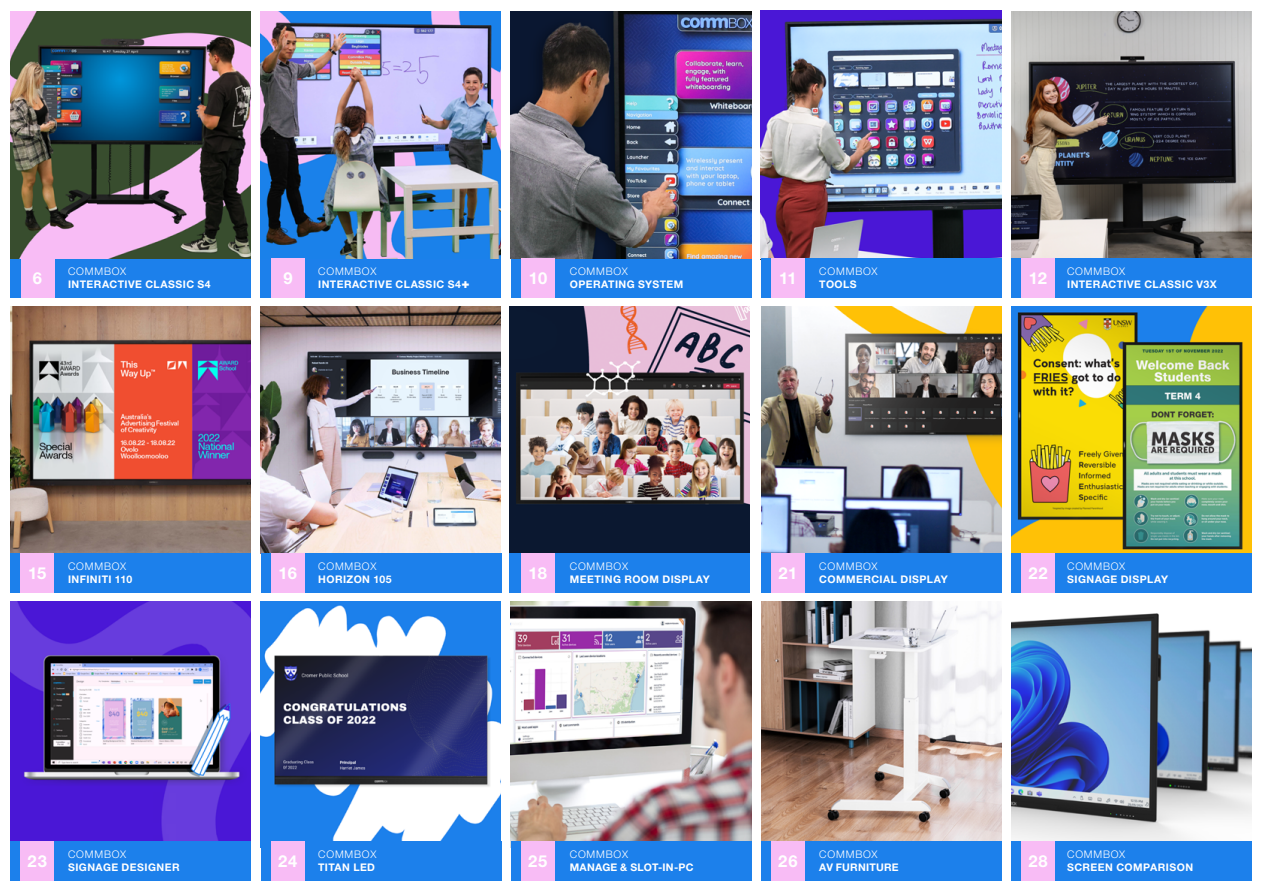
<style>
.page{position:relative;width:1263px;height:893px;background:#fff}
.page>*{position:absolute;margin:0;border:0;box-sizing:border-box;transform-origin:0 0}
.t1{font:700 16.5px "Helvetica Neue LT Pro";letter-spacing:.03em;color:#fff}
.t2{font:700 10.5px/12.6px "Helvetica Neue LT Pro";letter-spacing:.045em;color:#fff}
.t3{font:300 10.5px "Helvetica Neue LT Pro";letter-spacing:.08em;color:#fff}
.t4{font:700 10.5px "Helvetica Neue LT Pro";letter-spacing:.025em;color:#fff}
.s1{font-weight:300}
.s2{font-weight:900;font-size:13.5px}
</style>
<div class="page">
<img style="left:10px;top:601px;width:241px;height:240px">
<img style="left:511px;top:601px;width:240px;height:240px">
<img style="left:761px;top:11px;width:240px;height:247px">
<div style="left:10px;top:258px;width:241px;height:40px;background:#1c80eb"></div>
<div style="left:261px;top:258px;width:240px;height:40px;background:#1c80eb"></div>
<div style="left:511px;top:258px;width:240px;height:40px;background:#1c80eb"></div>
<div style="left:761px;top:258px;width:240px;height:40px;background:#1c80eb"></div>
<img style="left:10px;top:12px;width:241px;height:246px">
<img style="left:261px;top:12px;width:240px;height:246px">
<img style="left:511px;top:12px;width:240px;height:246px">
<img style="left:1011px;top:12px;width:240px;height:246px">
<div style="left:21px;top:258px;width:33px;height:40px;background:#f8bcf5"></div>
<div style="left:271px;top:258px;width:34px;height:40px;background:#f8bcf5"></div>
<div style="left:521px;top:258px;width:34px;height:40px;background:#f8bcf5"></div>
<div style="left:1011px;top:258px;width:240px;height:40px;background:#1c80eb"></div>
<div style="left:1021px;top:258px;width:33px;height:40px;background:#f8bcf5"></div>
<div style="left:771px;top:258px;width:33px;height:40px;background:#f8bcf5"></div>
<img style="left:261px;top:601px;width:240px;height:240px">
<img style="left:761px;top:601px;width:240px;height:240px">
<img style="left:1011px;top:613px;width:240px;height:228px">
<img style="left:10px;top:307px;width:241px;height:246px">
<img style="left:509px;top:307px;width:241px;height:246px">
<img style="left:261px;top:307px;width:240px;height:246px">
<img style="left:761px;top:307px;width:240px;height:246px">
<img style="left:1011px;top:307px;width:240px;height:246px">
<div style="left:10px;top:553px;width:241px;height:40px;background:#1c80eb"></div>
<div style="left:261px;top:553px;width:240px;height:40px;background:#1c80eb"></div>
<div style="left:509px;top:553px;width:241px;height:40px;background:#1c80eb"></div>
<div style="left:761px;top:553px;width:240px;height:40px;background:#1c80eb"></div>
<div style="left:21px;top:553px;width:33px;height:40px;background:#f8bcf5"></div>
<div style="left:271px;top:553px;width:33px;height:40px;background:#f8bcf5"></div>
<div style="left:521px;top:553px;width:33px;height:40px;background:#f8bcf5"></div>
<div style="left:771px;top:553px;width:33px;height:40px;background:#f8bcf5"></div>
<div style="left:1011px;top:553px;width:240px;height:40px;background:#1c80eb"></div>
<div style="left:1021px;top:553px;width:34px;height:40px;background:#f8bcf5"></div>
<div style="left:10px;top:841px;width:241px;height:40px;background:#1c80eb"></div>
<div style="left:261px;top:841px;width:240px;height:40px;background:#1c80eb"></div>
<div style="left:511px;top:841px;width:240px;height:40px;background:#1c80eb"></div>
<div style="left:761px;top:841px;width:240px;height:40px;background:#1c80eb"></div>
<div style="left:21px;top:841px;width:33px;height:40px;background:#f8bcf5"></div>
<div style="left:271px;top:841px;width:33px;height:40px;background:#f8bcf5"></div>
<div style="left:521px;top:841px;width:33px;height:40px;background:#f8bcf5"></div>
<div style="left:771px;top:841px;width:33px;height:40px;background:#f8bcf5"></div>
<div style="left:1011px;top:841px;width:240px;height:40px;background:#1c80eb"></div>
<div style="left:1021px;top:841px;width:34px;height:40px;background:#f8bcf5"></div>
<p class="t3" style="left:68px;top:265px;width:60px">COMMBOX</p>
<p class="t2" style="left:318px;top:265px;width:153px"><span class="s1">COMMBOX<br></span>INTERACTIVE CLASSIC S4<span class="s2">+</span></p>
<p class="t3" style="left:570px;top:265px;width:60px">COMMBOX</p>
<p class="t3" style="left:819px;top:265px;width:60px">COMMBOX</p>
<p class="t2" style="left:819px;top:277px;width:39px">TOOLS</p>
<h1 class="t1" style="left:33px;top:268px;width:11px">6</h1>
<p class="t2" style="left:68px;top:277px;width:144px">INTERACTIVE CLASSIC S4</p>
<h1 class="t1" style="left:283px;top:268px;width:11px">9</h1>
<h1 class="t1" style="left:529px;top:268px;width:20px">10</h1>
<h1 class="t1" style="left:1029px;top:268px;width:20px">12</h1>
<h1 class="t1" style="left:779px;top:268px;width:19px">11</h1>
<p class="t2" style="left:570px;top:277px;width:115px">OPERATING SYSTEM</p>
<p class="t3" style="left:1067px;top:265px;width:60px">COMMBOX</p>
<p class="t2" style="left:1067px;top:277px;width:151px">INTERACTIVE CLASSIC V3X</p>
<p class="t3" style="left:68px;top:560px;width:60px">COMMBOX</p>
<p class="t2" style="left:68px;top:573px;width:66px">INFINITI 110</p>
<p class="t3" style="left:318px;top:560px;width:60px">COMMBOX</p>
<p class="t2" style="left:318px;top:573px;width:75px">HORIZON 105</p>
<p class="t3" style="left:570px;top:560px;width:60px">COMMBOX</p>
<p class="t2" style="left:570px;top:573px;width:141px">MEETING ROOM DISPLAY</p>
<p class="t3" style="left:819px;top:560px;width:60px">COMMBOX</p>
<p class="t2" style="left:819px;top:573px;width:130px">COMMERCIAL DISPLAY</p>
<h1 class="t1" style="left:28px;top:563px;width:20px">15</h1>
<h1 class="t1" style="left:278px;top:563px;width:20px">16</h1>
<h1 class="t1" style="left:528px;top:563px;width:20px">18</h1>
<h1 class="t1" style="left:778px;top:563px;width:20px">21</h1>
<h1 class="t1" style="left:1028px;top:563px;width:21px">22</h1>
<p class="t3" style="left:1067px;top:560px;width:60px">COMMBOX</p>
<p class="t2" style="left:1067px;top:573px;width:103px">SIGNAGE DISPLAY</p>
<p class="t3" style="left:68px;top:848px;width:60px">COMMBOX</p>
<p class="t2" style="left:68px;top:860px;width:113px">SIGNAGE DESIGNER</p>
<p class="t3" style="left:318px;top:848px;width:60px">COMMBOX</p>
<p class="t2" style="left:318px;top:860px;width:58px">TITAN LED</p>
<p class="t3" style="left:570px;top:848px;width:60px">COMMBOX</p>
<p class="t4" style="left:570px;top:860px;width:125px">MANAGE &amp; SLOT-IN-PC</p>
<p class="t3" style="left:819px;top:848px;width:60px">COMMBOX</p>
<p class="t4" style="left:819px;top:860px;width:81px">AV FURNITURE</p>
<h1 class="t1" style="left:28px;top:851px;width:21px">23</h1>
<h1 class="t1" style="left:278px;top:851px;width:21px">24</h1>
<h1 class="t1" style="left:528px;top:851px;width:21px">25</h1>
<h1 class="t1" style="left:778px;top:851px;width:21px">26</h1>
<h1 class="t1" style="left:1028px;top:851px;width:21px">28</h1>
<p class="t3" style="left:1067px;top:848px;width:60px">COMMBOX</p>
<p class="t2" style="left:1067px;top:860px;width:128px">SCREEN COMPARISON</p>
</div>
